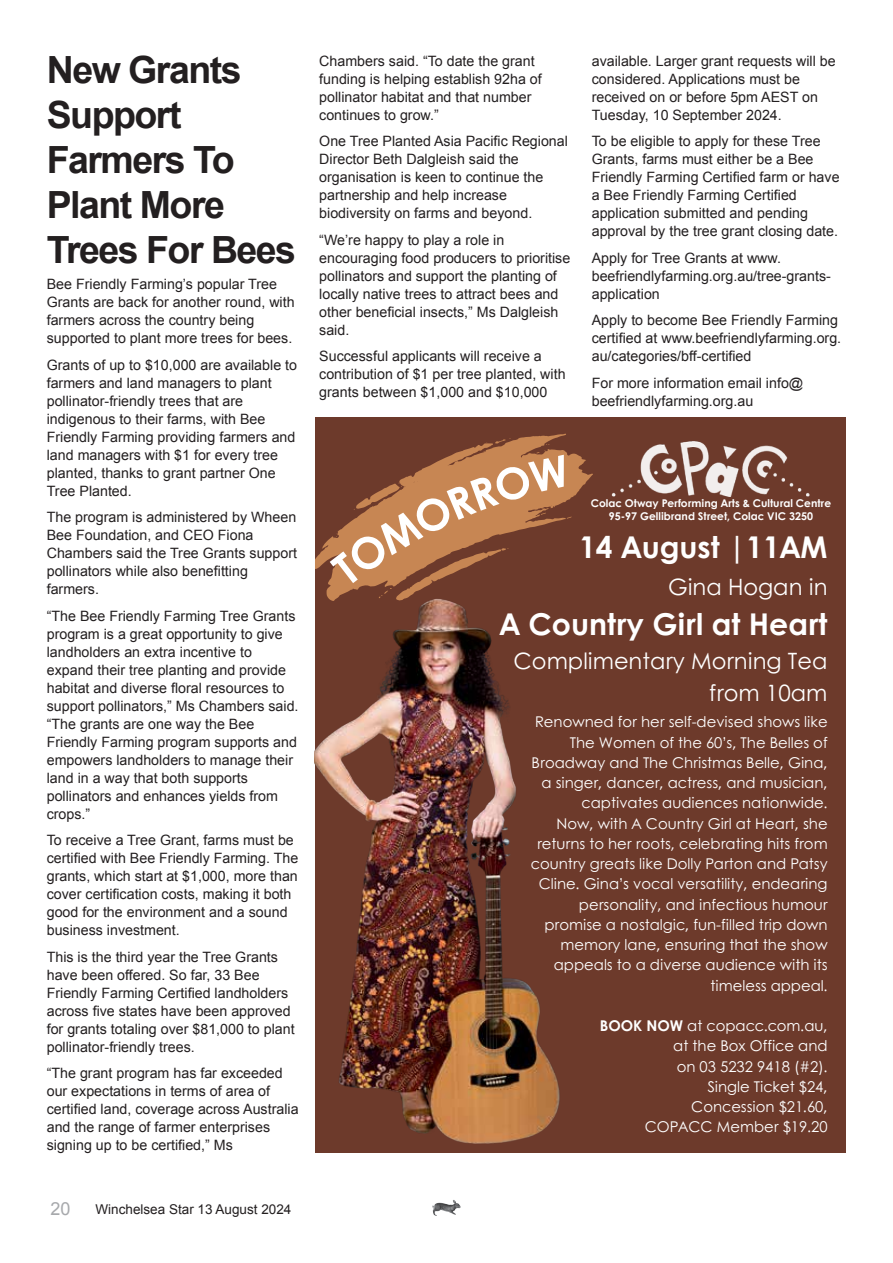
<style>
.page{position:relative;width:893px;height:1263px;background:#fff}
.page>*{position:absolute;margin:0;border:0;box-sizing:border-box;transform-origin:0 0}
.t1{font:700 37.5px/45px "Arial";letter-spacing:-.04em;color:#231f20}
.t2{font:700 30px "Century Gothic";color:#fff}
.t3{font:22.5px/31.5px "Century Gothic";color:#fff;text-align:right}
.t4{font:18px "Arial";color:#a7a9ac}
.t5{font:14.85px/20.2px "Century Gothic";color:#fff;text-align:right}
.t6{font:14.25px/18px "Arial";color:#231f20}
.t7{font:13.5px "Arial";color:#231f20}
.t8{font:700 10.65px/13.4px "Century Gothic";color:#fff;text-align:center}
.s1{font-weight:700}
</style>
<div class="page">
<img style="left:432px;top:1200px;width:29px;height:16px">
<div style="left:315px;top:417px;width:531px;height:735px;background:#6d3a2b"></div>
<img style="left:315px;top:601px;width:245px;height:543px">
<img style="left:611px;top:441px;width:199px;height:56px">
<svg style="left:315px;top:434px;width:278px;height:165px"></svg>
<svg style="left:329px;top:438px;width:243px;height:163px"></svg>
<h1 class="t1" style="left:47px;top:48px;width:251px">New Grants<br>Support<br>Farmers To<br>Plant More<br>Trees For Bees</h1>
<p class="t6" style="left:47px;top:275px;width:249px">Bee Friendly Farming’s popular Tree Grants are back for another round, with farmers across the country being supported to plant more trees for bees.</p>
<p class="t6" style="left:47px;top:356px;width:252px">Grants of up to $10,000 are available to farmers and land managers to plant pollinator-friendly trees that are indigenous to their farms, with Bee Friendly Farming providing farmers and land managers with $1 for every tree planted, thanks to grant partner One Tree Planted.</p>
<p class="t6" style="left:47px;top:508px;width:252px">The program is administered by Wheen<br>Bee Foundation, and CEO Fiona<br>Chambers said the Tree Grants support pollinators while also benefitting farmers.</p>
<p class="t6" style="left:47px;top:607px;width:253px">“The Bee Friendly Farming Tree Grants program is a great opportunity to give landholders an extra incentive to expand their tree planting and provide habitat and diverse floral resources to support pollinators,” Ms Chambers said. “The grants are one way the Bee Friendly Farming program supports and empowers landholders to manage their land in a way that both supports pollinators and enhances yields from crops.”</p>
<p class="t6" style="left:47px;top:831px;width:253px">To receive a Tree Grant, farms must be certified with Bee Friendly Farming. The grants, which start at $1,000, more than cover certification costs, making it both good for the environment and a sound business investment.</p>
<p class="t6" style="left:47px;top:948px;width:249px">This is the third year the Tree Grants have been offered. So far, 33 Bee Friendly Farming Certified landholders across five states have been approved for grants totaling over $81,000 to plant pollinator-friendly trees.</p>
<p class="t6" style="left:47px;top:1064px;width:253px">“The grant program has far exceeded our expectations in terms of area of certified land, coverage across Australia and the range of farmer enterprises signing up to be certified,” Ms</p>
<p class="t4" style="left:51px;top:1197px;width:22px">20</p>
<p class="t7" style="left:96px;top:1200px;width:197px">Winchelsea Star 13 August 2024</p>
<p class="t6" style="left:319px;top:52px;width:224px">Chambers said. “To date the grant funding is helping establish 92ha of pollinator habitat and that number continues to grow.”</p>
<p class="t6" style="left:319px;top:132px;width:250px">One Tree Planted Asia Pacific Regional Director Beth Dalgleish said the organisation is keen to continue the partnership and help increase biodiversity on farms and beyond.</p>
<p class="t6" style="left:319px;top:231px;width:253px">“We’re happy to play a role in encouraging food producers to prioritise pollinators and support the planting of locally native trees to attract bees and other beneficial insects,” Ms Dalgleish said.</p>
<p class="t6" style="left:319px;top:347px;width:248px">Successful applicants will receive a contribution of $1 per tree planted, with grants between $1,000 and $10,000</p>
<p class="t6" style="left:592px;top:52px;width:245px">available. Larger grant requests will be considered. Applications must be received on or before 5pm AEST on Tuesday, 10 September 2024.</p>
<p class="t6" style="left:592px;top:132px;width:249px">To be eligible to apply for these Tree Grants, farms must either be a Bee Friendly Farming Certified farm or have a Bee Friendly Farming Certified application submitted and pending approval by the tree grant closing date.</p>
<p class="t6" style="left:592px;top:249px;width:241px">Apply for Tree Grants at www. beefriendlyfarming.org.au/tree-grants&shy;application</p>
<p class="t6" style="left:592px;top:311px;width:251px">Apply to become Bee Friendly Farming certified at www.beefriendlyfarming.org. au/categories/bff-certified</p>
<p class="t6" style="left:592px;top:374px;width:213px">For more information email info@ beefriendlyfarming.org.au</p>
<p class="t8" style="left:591px;top:496px;width:242px">Colac Otway Performing Arts &amp; Cultural Centre<br>95-97 Gellibrand Street, Colac VIC 3250</p>
<h2 class="t2" style="left:579px;top:528px;width:250px">14 August |11AM</h2>
<h3 class="t3" style="left:668px;top:570px;width:161px">Gina Hogan in</h3>
<h2 class="t2" style="left:499px;top:604px;width:330px">A Country Girl at Heart</h2>
<h3 class="t3" style="left:514px;top:645px;width:315px">Complimentary Morning Tea from 10am</h3>
<p class="t5" style="left:531px;top:711px;width:298px">Renowned for her self-devised shows like The Women of the 60’s, The Belles of Broadway and The Christmas Belle, Gina, a singer, dancer, actress, and musician, captivates audiences nationwide.<br>Now, with A Country Girl at Heart, she returns to her roots, celebrating hits from country greats like Dolly Parton and Patsy Cline. Gina’s vocal versatility, endearing personality, and infectious humour promise a nostalgic, fun-filled trip down memory lane, ensuring that the show appeals to a diverse audience with its timeless appeal.</p>
<p class="t5" style="left:600px;top:1015px;width:229px"><span class="s1">BOOK NOW</span> at copacc.com.au, at the Box Office and<br>on 03 5232 9418 (#2).<br>Single Ticket $24,<br>Concession $21.60,<br>COPACC Member $19.20</p>
</div>
